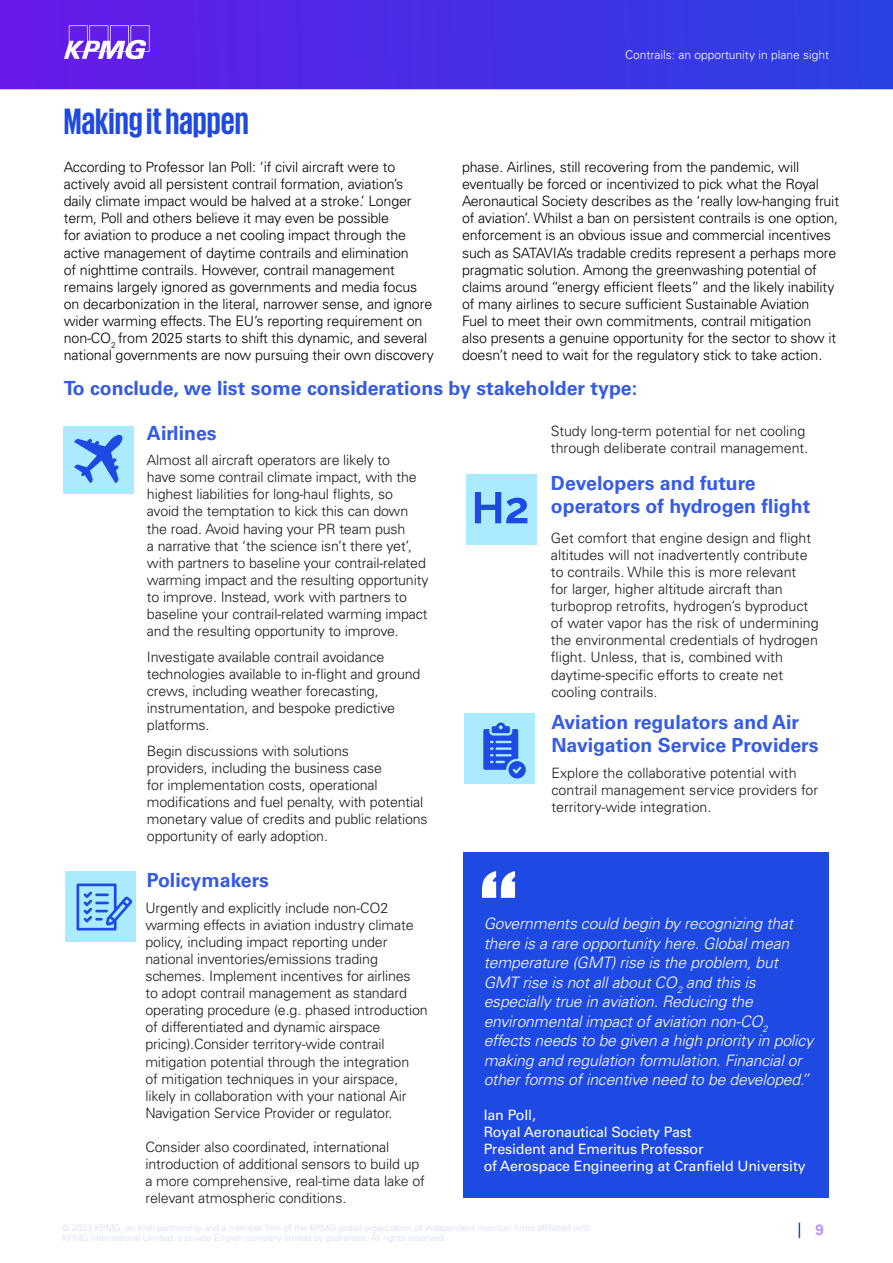
<style>
.page{position:relative;width:893px;height:1263px;background:#fff}
.page>*{position:absolute;margin:0;border:0;box-sizing:border-box;transform-origin:0 0}
.t1{font:700 37.5px "KPMG";color:#1e49e2}
.t2{font:700 19.5px/23.4px "Univers LT Std";color:#355ce6}
.t3{font:700 19.5px "Univers LT Std";color:#355be5}
.t4{font:italic 300 15.75px/19.5px "Univers LT Std";letter-spacing:-.01em;color:#fff}
.t5{font:700 15px "Univers LT Std";color:#b497ff}
.t6{font:300 14.25px/17.1px "Univers LT Std";letter-spacing:-.01em;color:#1a1a1a}
.t7{font:300 14.25px/17.1px "Univers LT Std";letter-spacing:-.01em;color:#000}
.t8{font:14.25px/17.1px "Univers LT Std";letter-spacing:-.01em;color:#fff}
.t9{font:300 12px "Univers LT Std";color:#fff}
.t10{font:300 9px/10.8px "Univers LT Std";color:#d2dbf9}
</style>
<div class="page">
<svg style="left:0;top:0;width:893px;height:89px;background:#472de6"></svg>
<svg style="left:64px;top:25px;width:86px;height:34px"></svg>
<div style="left:463px;top:853px;width:366px;height:345px;background:#1e49e2"></div>
<div style="left:63px;top:426px;width:71px;height:68px;background:#aceaff"></div>
<svg style="left:74px;top:434px;width:49px;height:49px"></svg>
<div style="left:464px;top:713px;width:70px;height:71px;background:#aceaff"></div>
<svg style="left:483px;top:722px;width:43px;height:56px"></svg>
<div style="left:66px;top:871px;width:70px;height:71px;background:#aceaff"></div>
<svg style="left:77px;top:883px;width:55px;height:47px"></svg>
<div style="left:466px;top:474px;width:71px;height:71px;background:#aceaff"></div>
<svg style="left:475px;top:492px;width:52px;height:31px"></svg>
<svg style="left:482px;top:871px;width:33px;height:27px"></svg>
<svg style="left:799px;top:1222px;width:1px;height:16px"></svg>
<p class="t9" style="left:625px;top:48px;width:205px">Contrails: an opportunity in plane sight</p>
<h1 class="t1" style="left:64px;top:102px;width:186px">Making it happen</h1>
<p class="t7" style="left:64px;top:158px;width:372px">According to Professor Ian Poll: ‘if civil aircraft were to actively avoid all persistent contrail formation, aviation’s daily climate impact would be halved at a stroke.’ Longer term, Poll and others believe it may even be possible<br>for aviation to produce a net cooling impact through the active management of daytime contrails and elimination<br>of nighttime contrails. However, contrail management remains largely ignored as governments and media focus on decarbonization in the literal, narrower sense, and ignore wider warming effects. The EU’s reporting requirement on non-CO<sub>2</sub> from 2025 starts to shift this dynamic, and several national governments are now pursuing their own discovery</p>
<p class="t7" style="left:462px;top:158px;width:378px">phase. Airlines, still recovering from the pandemic, will eventually be forced or incentivized to pick what the Royal Aeronautical Society describes as the ‘really low-hanging fruit of aviation’. Whilst a ban on persistent contrails is one option, enforcement is an obvious issue and commercial incentives such as SATAVIA’s tradable credits represent a perhaps more pragmatic solution. Among the greenwashing potential of claims around “energy efficient fleets” and the likely inability of many airlines to secure sufficient Sustainable Aviation<br>Fuel to meet their own commitments, contrail mitigation also presents a genuine opportunity for the sector to show it doesn’t need to wait for the regulatory stick to take action.</p>
<h2 class="t3" style="left:64px;top:377px;width:575px">To conclude, we list some considerations by stakeholder type:</h2>
<h2 class="t3" style="left:147px;top:421px;width:71px">Airlines</h2>
<p class="t6" style="left:147px;top:452px;width:283px">Almost all aircraft operators are likely to<br>have some contrail climate impact, with the highest liabilities for long-haul flights, so avoid the temptation to kick this can down the road. Avoid having your PR team push<br>a narrative that ‘the science isn’t there yet’, with partners to baseline your contrail-related warming impact and the resulting opportunity to improve. Instead, work with partners to baseline your contrail-related warming impact and the resulting opportunity to improve.</p>
<p class="t6" style="left:147px;top:648px;width:275px">Investigate available contrail avoidance technologies available to in-flight and ground crews, including weather forecasting, instrumentation, and bespoke predictive platforms.</p>
<p class="t6" style="left:147px;top:742px;width:282px">Begin discussions with solutions<br>providers, including the business case<br>for implementation costs, operational modifications and fuel penalty, with potential monetary value of credits and public relations opportunity of early adoption.</p>
<h2 class="t3" style="left:147px;top:869px;width:124px">Policymakers</h2>
<p class="t6" style="left:145px;top:899px;width:284px">Urgently and explicitly include non-CO2 warming effects in aviation industry climate policy, including impact reporting under national inventories/emissions trading schemes. Implement incentives for airlines<br>to adopt contrail management as standard operating procedure (e.g. phased introduction of differentiated and dynamic airspace pricing).Consider territory-wide contrail mitigation potential through the integration<br>of mitigation techniques in your airspace, likely in collaboration with your national Air Navigation Service Provider or regulator.</p>
<p class="t6" style="left:145px;top:1138px;width:281px">Consider also coordinated, international introduction of additional sensors to build up a more comprehensive, real-time data lake of relevant atmospheric conditions.</p>
<p class="t6" style="left:551px;top:423px;width:259px">Study long-term potential for net cooling through deliberate contrail management.</p>
<h2 class="t2" style="left:551px;top:471px;width:261px">Developers and future operators of hydrogen flight</h2>
<p class="t6" style="left:551px;top:529px;width:269px">Get comfort that engine design and flight altitudes will not inadvertently contribute to contrails. While this is more relevant<br>for larger, higher altitude aircraft than turboprop retrofits, hydrogen’s byproduct of water vapor has the risk of undermining the environmental credentials of hydrogen flight. Unless, that is, combined with daytime-specific efforts to create net cooling contrails.</p>
<h2 class="t2" style="left:551px;top:710px;width:269px">Aviation regulators and Air<br>Navigation Service Providers</h2>
<p class="t6" style="left:551px;top:764px;width:268px">Explore the collaborative potential with contrail management service providers for territory-wide integration.</p>
<p class="t4" style="left:484px;top:914px;width:331px">Governments could begin by recognizing that there is a rare opportunity here. Global mean temperature (GMT) rise is the problem, but GMT rise is not all about CO<sub>2</sub> and this is especially true in aviation. Reducing the environmental impact of aviation non-CO<sub>2 </sub>effects needs to be given a high priority in policy making and regulation formulation. Financial or other forms of incentive need to be developed.”</p>
<p class="t8" style="left:484px;top:1106px;width:323px">Ian Poll,<br>Royal Aeronautical Society Past<br>President and Emeritus Professor<br>of Aerospace Engineering at Cranfield University</p>
<p class="t10" style="left:62px;top:1222px;width:530px">© 2023 KPMG, an Irish partnership and a member firm of the KPMG global organization of independent member firms affiliated with<br>KPMG International Limited, a private English company limited by guarantee. All rights reserved.</p>
<p class="t5" style="left:815px;top:1221px;width:10px">9</p>
</div>
